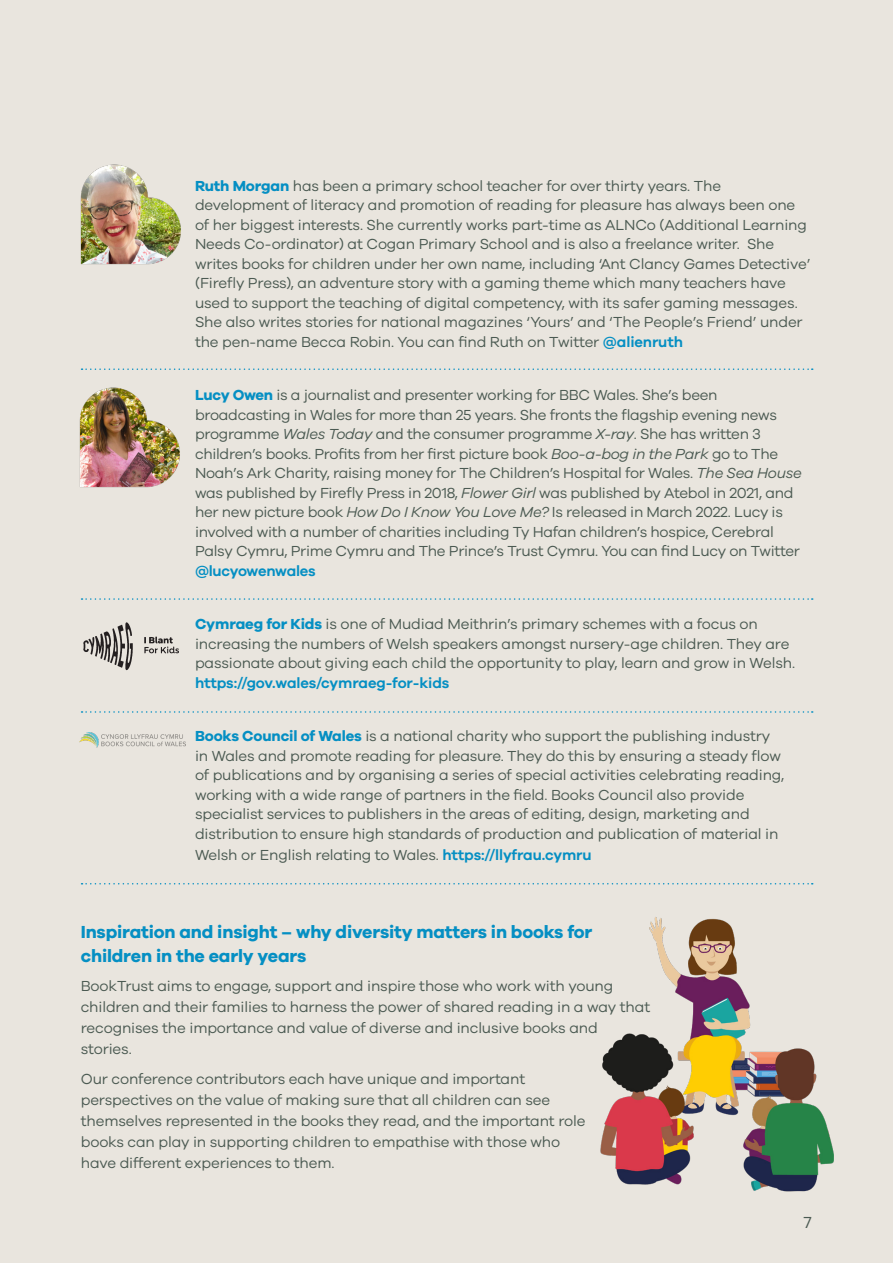
<style>
.page{position:relative;width:893px;height:1263px;background:#e9e5de}
.page>*{position:absolute;margin:0;border:0;box-sizing:border-box;transform-origin:0 0}
.Body_Text_White{font:700 18px/24px "Galano Grotesque";letter-spacing:-.01em;color:#058fc3}
.Body_Text_White-2{font:16.5px "Galano Grotesque";color:#4b5a52}
.Body_Text_White-3{font:15px/19.5px "Galano Grotesque";letter-spacing:-.01em;color:#4b5a52}
.s1{font-weight:700;color:#058fc3}
.s2{font-weight:600;color:#058fc3}
.s3{font-style:italic}
</style>
<div class="page">
<img style="left:80px;top:164px;width:101px;height:101px">
<img style="left:79px;top:387px;width:101px;height:101px">
<img style="left:83px;top:622px;width:96px;height:49px">
<img style="left:80px;top:732px;width:106px;height:16px">
<svg style="left:82px;top:368px;width:731px;height:2px"></svg>
<svg style="left:82px;top:598px;width:731px;height:2px"></svg>
<svg style="left:82px;top:711px;width:731px;height:2px"></svg>
<svg style="left:82px;top:883px;width:731px;height:1px"></svg>
<img style="left:600px;top:917px;width:234px;height:275px">
<p class="Body_Text_White-3" style="left:195px;top:175px;width:617px"><span class="s1">Ruth Morgan</span> has been a primary school teacher for over thirty years. The development of literacy and promotion of reading for pleasure has always been one of her biggest interests. She currently works part-time as ALNCo (Additional Learning Needs Co-ordinator) at Cogan Primary School and is also a freelance writer. She writes books for children under her own name, including ‘Ant Clancy Games Detective’ (Firefly Press), an adventure story with a gaming theme which many teachers have used to support the teaching of digital competency, with its safer gaming messages.<br>She also writes stories for national magazines ‘Yours’ and ‘The People’s Friend’ under the pen-name Becca Robin. You can find Ruth on Twitter <span class="s2">@alienruth</span></p>
<p class="Body_Text_White-3" style="left:195px;top:385px;width:608px"><span class="s1">Lucy Owen</span> is a journalist and presenter working for BBC Wales. She’s been broadcasting in Wales for more than 25 years. She fronts the flagship evening news programme <span class="s3">Wales Today</span> and the consumer programme <span class="s3">X-ray</span>. She has written 3 children’s books. Profits from her first picture book <span class="s3">Boo-a-bog in the Park</span> go to The Noah’s Ark Charity, raising money for The Children’s Hospital for Wales. <span class="s3">The Sea House </span>was published by Firefly Press in 2018, <span class="s3">Flower Girl</span> was published by Atebol in 2021, and her new picture book <span class="s3">How Do I Know You Love Me?</span> Is released in March 2022. Lucy is involved with a number of charities including Ty Hafan children’s hospice, Cerebral Palsy Cymru, Prime Cymru and The Prince’s Trust Cymru. You can find Lucy on Twitter <span class="s2">@lucyowenwales</span></p>
<p class="Body_Text_White-3" style="left:195px;top:614px;width:602px"><span class="s1">Cymraeg for Kids</span> is one of Mudiad Meithrin’s primary schemes with a focus on increasing the numbers of Welsh speakers amongst nursery-age children. They are passionate about giving each child the opportunity to play, learn and grow in Welsh. <span class="s2">https://gov.wales/cymraeg-for-kids</span></p>
<p class="Body_Text_White-3" style="left:195px;top:726px;width:591px"><span class="s1">Books Council of Wales</span> is a national charity who support the publishing industry in Wales and promote reading for pleasure. They do this by ensuring a steady flow of publications and by organising a series of special activities celebrating reading, working with a wide range of partners in the field. Books Council also provide specialist services to publishers in the areas of editing, design, marketing and distribution to ensure high standards of production and publication of material in</p>
<p class="Body_Text_White-3" style="left:195px;top:844px;width:398px">Welsh or English relating to Wales. <span class="s2">https://llyfrau.cymru</span></p>
<p class="Body_Text_White" style="left:81px;top:919px;width:513px">Inspiration and insight – why diversity matters in books for children in the early years</p>
<p class="Body_Text_White-3" style="left:81px;top:975px;width:571px;line-height:21px">BookTrust aims to engage, support and inspire those who work with young children and their families to harness the power of shared reading in a way that recognises the importance and value of diverse and inclusive books and stories.</p>
<p class="Body_Text_White-3" style="left:81px;top:1067px;width:506px;line-height:21px">Our conference contributors each have unique and important perspectives on the value of making sure that all children can see themselves represented in the books they read, and the important role books can play in supporting children to empathise with those who have different experiences to them.</p>
<p class="Body_Text_White-2" style="left:803px;top:1213px;width:10px">7</p>
</div>
